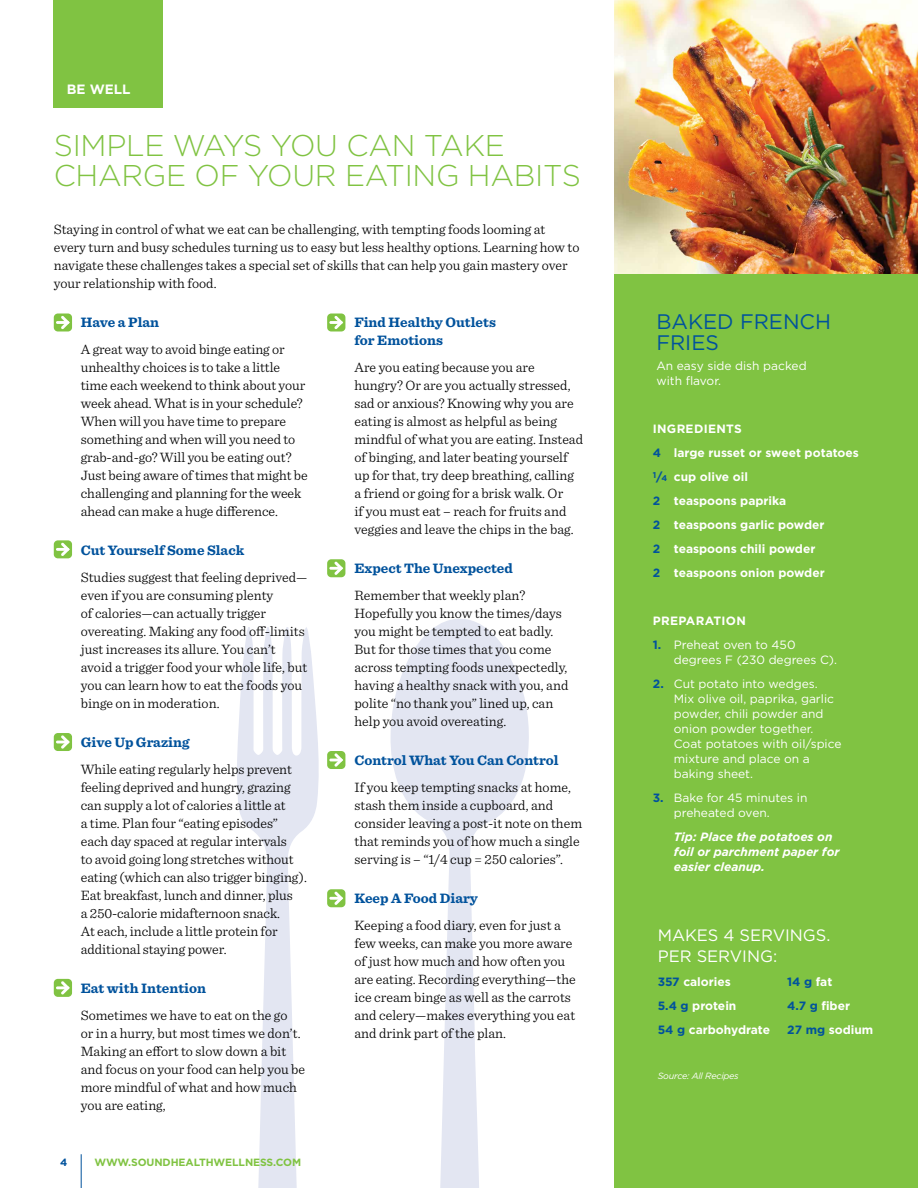
<style>
.page{position:relative;width:918px;height:1188px;background:#fff}
.page>*{position:absolute;margin:0;border:0;box-sizing:border-box;transform-origin:0 0}
.t1{font:300 30px/30px "Gotham";letter-spacing:-.01em;color:#80c342}
.t2{font:21px/21px "Gotham";color:#00529c}
.t3{font:16.5px/21px "Gotham";color:#fff}
.t4{font:300 14.25px/18px "Sentinel";color:#000}
.t5{font:700 14.25px/18px "Sentinel";color:#00529c}
.t6{font:700 13.5px "Gotham";color:#fff}
.t7{font:12px/15px "Gotham";color:#fff}
.t8{font:700 12px/24px "Gotham";color:#fff}
.t9{font:italic 700 12px/15px "Gotham";color:#fff}
.t10{font:700 12px "Gotham";letter-spacing:.025em;color:#fff}
.t11{font:700 10.5px "Gotham";letter-spacing:-.01em;color:#80c342}
.t12{font:700 10.5px "Gotham";color:#00529c}
.t13{font:italic 9px "Gotham";letter-spacing:-.025em;color:#fff}
.s1{color:#00529c}
.s2{font-size:8.4px;color:#00529c}
.s3{font-weight:700;color:#00529c}
</style>
<div class="page">
<svg style="left:390px;top:619px;width:139px;height:569px"></svg>
<svg style="left:237px;top:627px;width:82px;height:561px"></svg>
<div style="left:54px;top:314px;width:18px;height:17px;background:#80c342;border-radius:4px"></div>
<svg style="left:56px;top:316px;width:14px;height:13px"></svg>
<div style="left:327px;top:314px;width:18px;height:17px;background:#80c342;border-radius:4px"></div>
<svg style="left:334px;top:316px;width:8px;height:13px"></svg>
<hr style="left:329px;top:321px;width:14px;height:3px;background:#fff">
<div style="left:327px;top:559px;width:18px;height:18px;background:#80c342;border-radius:4px"></div>
<svg style="left:334px;top:562px;width:8px;height:13px"></svg>
<hr style="left:329px;top:567px;width:14px;height:3px;background:#fff">
<div style="left:327px;top:751px;width:18px;height:18px;background:#80c342;border-radius:4px"></div>
<svg style="left:329px;top:753px;width:14px;height:14px"></svg>
<div style="left:327px;top:889px;width:18px;height:18px;background:#80c342;border-radius:4px"></div>
<svg style="left:334px;top:892px;width:8px;height:13px"></svg>
<hr style="left:329px;top:897px;width:14px;height:3px;background:#fff">
<div style="left:54px;top:540px;width:18px;height:18px;background:#80c342;border-radius:4px"></div>
<svg style="left:56px;top:543px;width:14px;height:13px"></svg>
<div style="left:54px;top:979px;width:18px;height:18px;background:#80c342;border-radius:4px"></div>
<svg style="left:56px;top:981px;width:14px;height:13px"></svg>
<div style="left:54px;top:733px;width:18px;height:18px;background:#80c342;border-radius:4px"></div>
<svg style="left:56px;top:735px;width:14px;height:14px"></svg>
<div style="left:614px;top:132px;width:304px;height:1056px;background:#80c342"></div>
<div style="left:54px;top:0;width:109px;height:108px;background:#80c342"></div>
<hr style="left:81px;top:1154px;width:1px;height:34px;background:#00529c">
<img style="left:614px;top:0;width:304px;height:273px">
<p class="t6" style="left:67px;top:81px;width:65px">BE WELL</p>
<h1 class="t1" style="left:54px;top:130px;width:529px">SIMPLE WAYS YOU CAN TAKE<br>CHARGE OF YOUR EATING HABITS</h1>
<p class="t4" style="left:54px;top:219px;width:527px">Staying in control of what we eat can be challenging, with tempting foods looming at every turn and busy schedules turning us to easy but less healthy options. Learning how to navigate these challenges takes a special set of skills that can help you gain mastery over your relationship with food.</p>
<p class="t5" style="left:57px;top:313px;width:104px">1. Have a Plan</p>
<p class="t4" style="left:81px;top:339px;width:228px">A great way to avoid binge eating or unhealthy choices is to take a little time each weekend to think about your week ahead. What is in your schedule?<br>When will you have time to prepare something and when will you need to grab-and-go? Will you be eating out?<br>Just being aware of times that might be challenging and planning for the week ahead can make a huge difference.</p>
<p class="t5" style="left:57px;top:541px;width:189px">2. Cut Yourself Some Slack</p>
<p class="t4" style="left:81px;top:567px;width:228px">Studies suggest that feeling deprived— even if you are consuming plenty<br>of calories—can actually trigger overeating. Making any food off-limits just increases its allure. You can’t avoid a trigger food your whole life, but you can learn how to eat the foods you binge on in moderation.</p>
<p class="t5" style="left:57px;top:733px;width:134px">3. Give Up Grazing</p>
<p class="t4" style="left:81px;top:759px;width:228px">While eating regularly helps prevent feeling deprived and hungry, grazing can supply a lot of calories a little at<br>a time. Plan four “eating episodes” each day spaced at regular intervals<br>to avoid going long stretches without eating (which can also trigger binging).<br>Eat breakfast, lunch and dinner, plus<br>a 250-calorie midafternoon snack.<br>At each, include a little protein for additional staying power.</p>
<p class="t5" style="left:57px;top:979px;width:151px">4. Eat with Intention</p>
<p class="t4" style="left:81px;top:1005px;width:226px">Sometimes we have to eat on the go<br>or in a hurry, but most times we don’t.<br>Making an effort to slow down a bit and focus on your food can help you be more mindful of what and how much you are eating,</p>
<p class="t5" style="left:354px;top:313px;width:143px;text-indent:-24px">5. Find Healthy Outlets for Emotions</p>
<p class="t4" style="left:354px;top:357px;width:230px">Are you eating because you are hungry? Or are you actually stressed, sad or anxious? Knowing why you are eating is almost as helpful as being mindful of what you are eating. Instead of binging, and later beating yourself up for that, try deep breathing, calling a friend or going for a brisk walk. Or<br>if you must eat – reach for fruits and veggies and leave the chips in the bag.</p>
<p class="t5" style="left:330px;top:559px;width:184px">6. Expect The Unexpected</p>
<p class="t4" style="left:354px;top:585px;width:215px">Remember that weekly plan?<br>Hopefully you know the times/days you might be tempted to eat badly.<br>But for those times that you come across tempting foods unexpectedly, having a healthy snack with you, and polite “no thank you” lined up, can help you avoid overeating.</p>
<p class="t5" style="left:330px;top:751px;width:230px">7. Control What You Can Control</p>
<p class="t4" style="left:354px;top:777px;width:229px">If you keep tempting snacks at home, stash them inside a cupboard, and consider leaving a post-it note on them that reminds you of how much a single serving is – “1/4 cup = 250 calories”.</p>
<p class="t5" style="left:330px;top:889px;width:149px">8. Keep A Food Diary</p>
<p class="t4" style="left:354px;top:915px;width:223px">Keeping a food diary, even for just a few weeks, can make you more aware of just how much and how often you are eating. Recording everything—the ice cream binge as well as the carrots and celery—makes everything you eat and drink part of the plan.</p>
<p class="t12" style="left:60px;top:1155px;width:9px">4</p>
<p class="t11" style="left:94px;top:1155px;width:208px">WWW.SOUNDHEALTHWELLNESS.COM</p>
<h2 class="t2" style="left:656px;top:311px;width:176px">BAKED FRENCH<br>FRIES</h2>
<p class="t7" style="left:656px;top:358px;width:152px">An easy side dish packed with flavor.</p>
<p class="t8" style="left:653px;top:417px;width:208px">INGREDIENTS<br><span class="s1">4</span> large russet or sweet potatoes<br><sup>1</sup><span class="s1">/</span><span class="s2">4</span> cup olive oil<br><span class="s1">2</span> teaspoons paprika<br><span class="s1">2</span> teaspoons garlic powder<br><span class="s1">2</span> teaspoons chili powder<br><span class="s1">2</span> teaspoons onion powder</p>
<p class="t10" style="left:653px;top:613px;width:94px">PREPARATION</p>
<p class="t7" style="left:674px;top:637px;width:165px;text-indent:-21px"><span class="s3">1.</span> Preheat oven to 450 degrees F (230 degrees C).</p>
<p class="t7" style="left:674px;top:676px;width:169px;text-indent:-21px"><span class="s3">2.</span> Cut potato into wedges.<br>Mix olive oil, paprika, garlic powder, chili powder and onion powder together.<br>Coat potatoes with oil/spice mixture and place on a baking sheet.</p>
<p class="t7" style="left:674px;top:790px;width:135px;text-indent:-21px"><span class="s3">3.</span> Bake for 45 minutes in preheated oven.</p>
<p class="t9" style="left:674px;top:830px;width:167px">Tip: Place the potatoes on foil or parchment paper for easier cleanup.</p>
<p class="t3" style="left:658px;top:924px;width:174px">MAKES 4 SERVINGS.<br>PER SERVING:</p>
<p class="t8" style="left:658px;top:969px;width:114px"><span class="s1">357</span> calories<br><span class="s1">5.4 g</span> protein<br><span class="s1">54 g</span> carbohydrate</p>
<p class="t8" style="left:787px;top:969px;width:88px"><span class="s1">14 g</span> fat<br><span class="s1">4.7 g</span> fiber<br><span class="s1">27 mg</span> sodium</p>
<p class="t13" style="left:658px;top:1070px;width:83px">Source: All Recipes</p>
</div>
